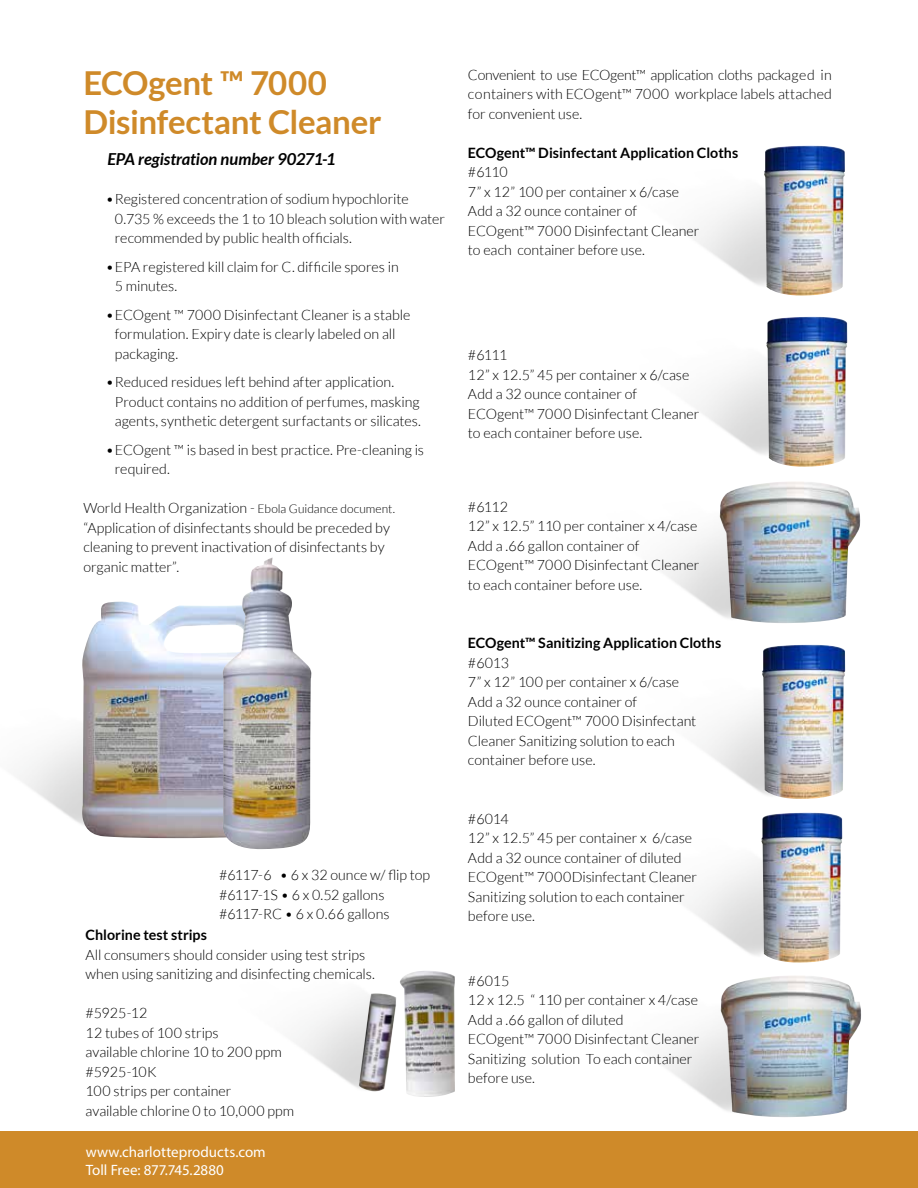
<style>
.page{position:relative;width:918px;height:1188px;background:#fff}
.page>*{position:absolute;margin:0;border:0;box-sizing:border-box;transform-origin:0 0}
.t1{font:700 33px/39px "Lato";letter-spacing:-.01em;color:#cf8a29}
.t2{font:italic 700 16.5px "Lato";letter-spacing:-.005em;color:#000}
.t3{font:15px/18px "Myriad Pro";color:#fff}
.t4{font:300 14.25px/19.5px "Lato";color:#000}
.t5{font:700 14.25px "Lato";color:#000}
.s1{font-size:12px}
</style>
<div class="page">
<div style="left:0;top:1131px;width:918px;height:57px;background:#cf8a29"></div>
<img style="left:400px;top:971px;width:55px;height:126px">
<img style="left:359px;top:993px;width:37px;height:99px">
<img style="left:719px;top:482px;width:142px;height:141px">
<img style="left:764px;top:146px;width:81px;height:150px">
<img style="left:766px;top:317px;width:82px;height:150px">
<img style="left:82px;top:602px;width:134px;height:237px">
<img style="left:216px;top:557px;width:96px;height:293px">
<img style="left:762px;top:645px;width:84px;height:154px">
<img style="left:761px;top:813px;width:82px;height:150px">
<img style="left:720px;top:976px;width:141px;height:141px">
<h1 class="t1" style="left:83px;top:63px;width:300px">ECOgent ™ 7000<br>Disinfectant Cleaner</h1>
<p class="t2" style="left:107px;top:150px;width:230px">EPA registration number 90271-1</p>
<p class="t4" style="left:115px;top:189px;width:332px;text-indent:-9px">•Registered concentration of sodium hypochlorite<br>0.735 % exceeds the 1 to 10 bleach solution with water recommended by public health officials.</p>
<p class="t4" style="left:115px;top:257px;width:285px;text-indent:-9px">•EPA registered kill claim for C. difficile spores in<br>5 minutes.</p>
<p class="t4" style="left:115px;top:305px;width:297px;text-indent:-9px">•ECOgent ™ 7000 Disinfectant Cleaner is a stable formulation. Expiry date is clearly labeled on all packaging.</p>
<p class="t4" style="left:115px;top:372px;width:308px;text-indent:-9px">•Reduced residues left behind after application.<br>Product contains no addition of perfumes, masking agents, synthetic detergent surfactants or silicates.</p>
<p class="t4" style="left:115px;top:440px;width:311px;text-indent:-9px">•ECOgent ™ is based in best practice. Pre-cleaning is required.</p>
<p class="t4" style="left:83px;top:498px;width:313px">World Health Organization - <span class="s1">Ebola Guidance document. </span>“Application of disinfectants should be preceded by cleaning to prevent inactivation of disinfectants by organic matter”.</p>
<p class="t4" style="left:219px;top:865px;width:213px">#6117-6 • 6 x 32 ounce w/ flip top #6117-1S • 6 x 0.52 gallons #6117-RC • 6 x 0.66 gallons</p>
<p class="t5" style="left:86px;top:927px;width:123px">Chlorine test strips</p>
<p class="t4" style="left:86px;top:945px;width:291px">All consumers should consider using test strips when using sanitizing and disinfecting chemicals.</p>
<p class="t4" style="left:86px;top:1004px;width:210px">#5925-12<br>12 tubes of 100 strips<br>available chlorine 10 to 200 ppm #5925-10K<br>100 strips per container<br>available chlorine 0 to 10,000 ppm</p>
<p class="t3" style="left:86px;top:1142px;width:182px">www.charlotteproducts.com<br>Toll Free: 877.745.2880</p>
<p class="t4" style="left:468px;top:65px;width:366px;text-align:justify">Convenient to use ECOgent™ application cloths packaged in containers with ECOgent™ 7000 workplace labels attached for convenient use.</p>
<p class="t5" style="left:468px;top:144px;width:272px">ECOgent™ Disinfectant Application Cloths</p>
<p class="t4" style="left:468px;top:162px;width:233px">#6110<br>7” x 12” 100 per container x 6/case<br>Add a 32 ounce container of<br>ECOgent™ 7000 Disinfectant Cleaner to each container before use.</p>
<p class="t4" style="left:468px;top:345px;width:233px">#6111<br>12” x 12.5” 45 per container x 6/case<br>Add a 32 ounce container of<br>ECOgent™ 7000 Disinfectant Cleaner to each container before use.</p>
<p class="t4" style="left:468px;top:497px;width:233px">#6112<br>12” x 12.5” 110 per container x 4/case<br>Add a .66 gallon container of<br>ECOgent™ 7000 Disinfectant Cleaner to each container before use.</p>
<p class="t5" style="left:468px;top:635px;width:255px">ECOgent™ Sanitizing Application Cloths</p>
<p class="t4" style="left:468px;top:653px;width:230px">#6013<br>7” x 12” 100 per container x 6/case<br>Add a 32 ounce container of<br>Diluted ECOgent™ 7000 Disinfectant<br>Cleaner Sanitizing solution to each container before use.</p>
<p class="t4" style="left:468px;top:809px;width:231px">#6014<br>12” x 12.5” 45 per container x 6/case<br>Add a 32 ounce container of diluted<br>ECOgent™ 7000Disinfectant Cleaner<br>Sanitizing solution to each container before use.</p>
<p class="t4" style="left:468px;top:971px;width:233px">#6015<br>12 x 12.5 “ 110 per container x 4/case<br>Add a .66 gallon of diluted<br>ECOgent™ 7000 Disinfectant Cleaner<br>Sanitizing solution To each container before use.</p>
</div>
